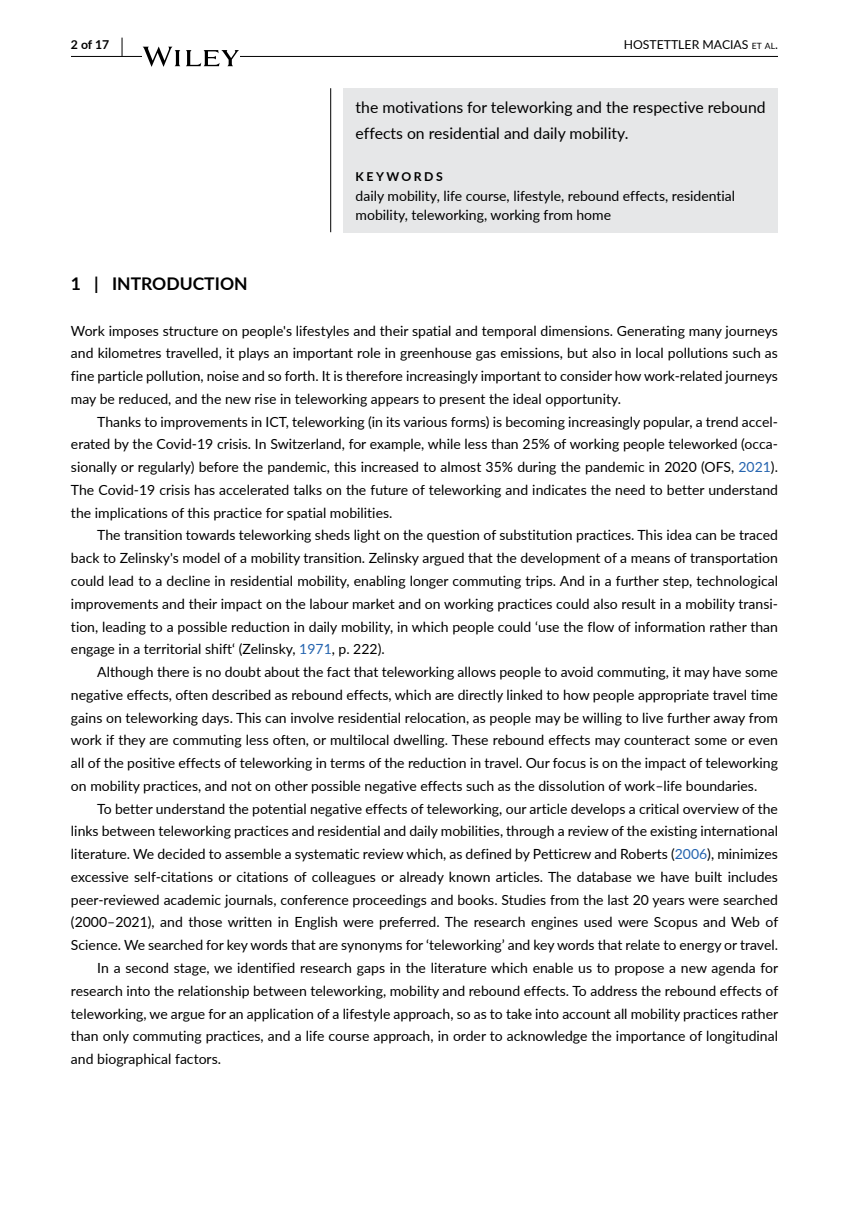
<style>
.page{position:relative;width:849px;height:1221px;background:#fff}
.page>*{position:absolute;margin:0;border:0;box-sizing:border-box;transform-origin:0 0}
.t1{font:700 17.5px "Lato";color:#000}
.t2{font:15.75px/26.2px "Lato";color:#000}
.t3{font:14px/22.8px "Lato";color:#000;text-align:justify}
.t4{font:12.25px "Lato";color:#000}
.t5{font:700 12.25px "Lato";letter-spacing:.2em;color:#000}
.s1{font-size:8.58px}
.s2{color:#2564af}
</style>
<div class="page">
<hr style="left:71px;top:56px;width:706px;height:1px;background:#000">
<svg style="left:143px;top:47px;width:96px;height:20px"></svg>
<svg style="left:121px;top:38px;width:1px;height:18px"></svg>
<div style="left:343px;top:88px;width:434px;height:144px;background:#e6e7e8"></div>
<hr style="left:330px;top:88px;width:1px;height:144px;background:#000">
<p class="t5" style="left:71px;top:36px;width:40px">2 of 17</p>
<p class="t4" style="left:623px;top:36px;width:156px">HOSTETTLER MACIAS <span class="s1">et al</span>.</p>
<p class="t2" style="left:355px;top:94px;width:411px">the motivations for teleworking and the respective rebound effects on residential and daily mobility.</p>
<p class="t5" style="left:355px;top:168px;width:89px">KEYWORDS</p>
<p class="t3" style="left:355px;top:185px;width:381px;line-height:19.2px">daily mobility, life course, lifestyle, rebound effects, residential mobility, teleworking, working from home</p>
<p class="t1" style="left:71px;top:271px;width:178px">1 | INTRODUCTION</p>
<p class="t3" style="left:71px;top:318px;width:708px">Work imposes structure on people's lifestyles and their spatial and temporal dimensions. Generating many journeys and kilometres travelled, it plays an important role in greenhouse gas emissions, but also in local pollutions such as fine particle pollution, noise and so forth. It is therefore increasingly important to consider how work-related journeys may be reduced, and the new rise in teleworking appears to present the ideal opportunity.</p>
<p class="t3" style="left:71px;top:409px;width:708px;text-indent:26px">Thanks to improvements in ICT, teleworking (in its various forms) is becoming increasingly popular, a trend accel&shy;erated by the Covid-19 crisis. In Switzerland, for example, while less than 25% of working people teleworked (occa&shy;sionally or regularly) before the pandemic, this increased to almost 35% during the pandemic in 2020 (OFS, <span class="s2">2021</span>).<br>The Covid-19 crisis has accelerated talks on the future of teleworking and indicates the need to better understand the implications of this practice for spatial mobilities.</p>
<p class="t3" style="left:71px;top:523px;width:708px;text-indent:26px">The transition towards teleworking sheds light on the question of substitution practices. This idea can be traced back to Zelinsky's model of a mobility transition. Zelinsky argued that the development of a means of transportation could lead to a decline in residential mobility, enabling longer commuting trips. And in a further step, technological improvements and their impact on the labour market and on working practices could also result in a mobility transi&shy;tion, leading to a possible reduction in daily mobility, in which people could ‘use the flow of information rather than engage in a territorial shift‘ (Zelinsky, <span class="s2">1971</span>, p. 222).</p>
<p class="t3" style="left:71px;top:660px;width:708px;text-indent:26px">Although there is no doubt about the fact that teleworking allows people to avoid commuting, it may have some negative effects, often described as rebound effects, which are directly linked to how people appropriate travel time gains on teleworking days. This can involve residential relocation, as people may be willing to live further away from work if they are commuting less often, or multilocal dwelling. These rebound effects may counteract some or even all of the positive effects of teleworking in terms of the reduction in travel. Our focus is on the impact of teleworking on mobility practices, and not on other possible negative effects such as the dissolution of work–life boundaries.</p>
<p class="t3" style="left:97px;top:796px;width:682px">To better understand the potential negative effects of teleworking, our article develops a critical overview of the</p>
<p class="t3" style="left:71px;top:819px;width:708px">links between teleworking practices and residential and daily mobilities, through a review of the existing international</p>
<p class="t3" style="left:71px;top:842px;width:708px">literature. We decided to assemble a systematic review which, as defined by Petticrew and Roberts (<span class="s2">2006</span>), minimizes</p>
<p class="t3" style="left:71px;top:864px;width:708px">excessive self-citations or citations of colleagues or already known articles. The database we have built includes</p>
<p class="t3" style="left:71px;top:887px;width:708px">peer-reviewed academic journals, conference proceedings and books. Studies from the last 20 years were searched</p>
<p class="t3" style="left:71px;top:910px;width:708px">(2000–2021), and those written in English were preferred. The research engines used were Scopus and Web of</p>
<p class="t3" style="left:71px;top:933px;width:708px">Science. We searched for key words that are synonyms for ‘teleworking’ and key words that relate to energy or travel.</p>
<p class="t3" style="left:97px;top:955px;width:682px">In a second stage, we identified research gaps in the literature which enable us to propose a new agenda for</p>
<p class="t3" style="left:71px;top:978px;width:708px">research into the relationship between teleworking, mobility and rebound effects. To address the rebound effects of</p>
<p class="t3" style="left:71px;top:1001px;width:708px">teleworking, we argue for an application of a lifestyle approach, so as to take into account all mobility practices rather</p>
<p class="t3" style="left:71px;top:1024px;width:708px">than only commuting practices, and a life course approach, in order to acknowledge the importance of longitudinal</p>
<p class="t3" style="left:71px;top:1046px;width:151px">and biographical factors.</p>
</div>
